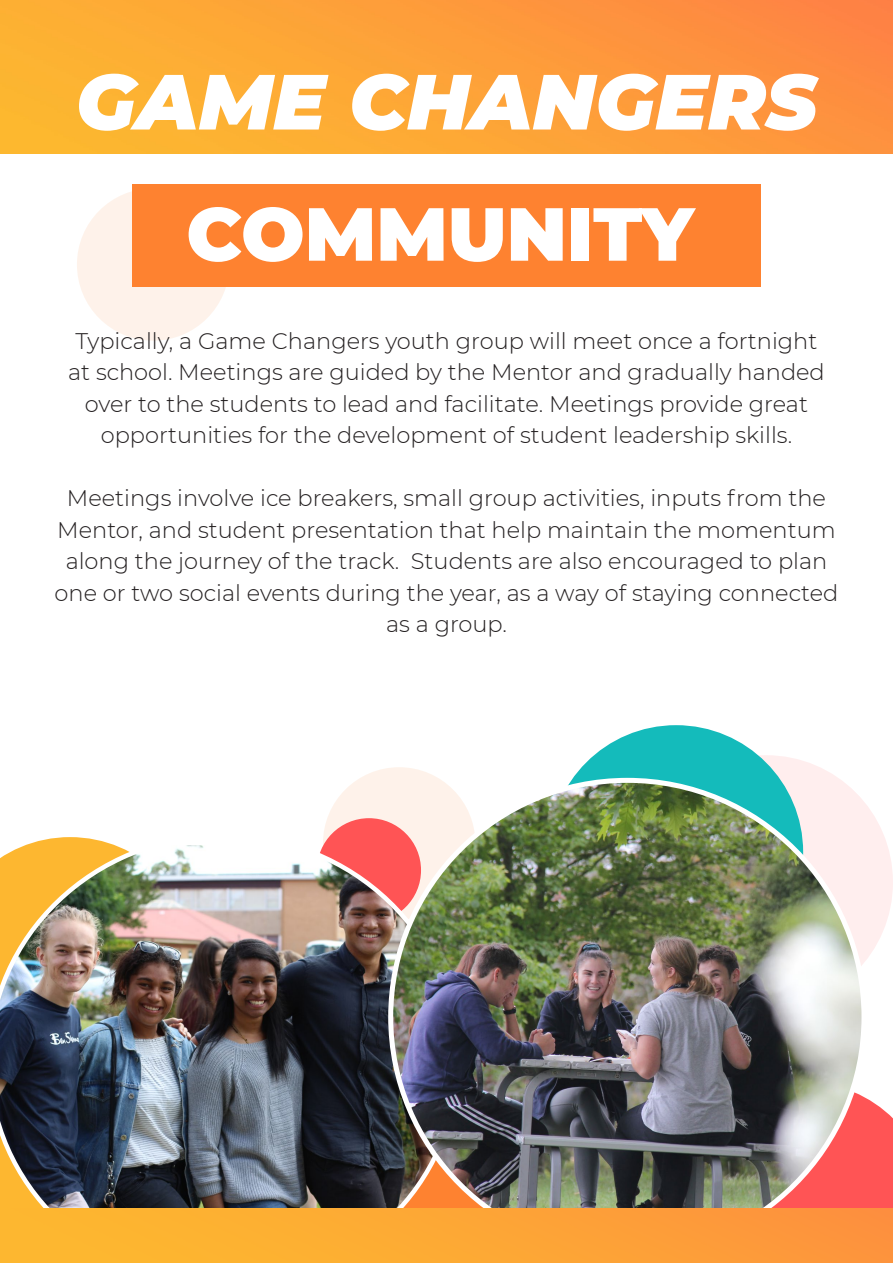
<style>
.page{position:relative;width:893px;height:1263px;background:#fff}
.page>*{position:absolute;margin:0;border:0;box-sizing:border-box;transform-origin:0 0}
.Game_Changers_Body{font:italic 900 78px "Montserrat";color:#fff}
.t1{font:900 75px "Montserrat";color:#fff}
.Game_Changers_Body-2{font:300 22.5px/31.5px "Montserrat";color:#231f20;text-align:center}
</style>
<div class="page">
<svg style="left:864px;top:1097px;width:29px;height:112px"></svg>
<div style="left:323px;top:767px;width:152px;height:153px;background:#fef2ea;border-radius:50%"></div>
<div style="left:77px;top:188px;width:152px;height:153px;background:#fef2ea;border-radius:50%"></div>
<div style="left:317px;top:818px;width:104px;height:104px;background:#ff5455;border-radius:50%"></div>
<div style="left:639px;top:755px;width:254px;height:254px;background:#fee;border-radius:50%"></div>
<div style="left:549px;top:725px;width:254px;height:254px;background:#14bbbb;border-radius:50%"></div>
<img style="left:0;top:0;width:893px;height:153px">
<div style="left:132px;top:184px;width:629px;height:102px;background:#fe8230"></div>
<img style="left:0;top:833px;width:391px;height:376px">
<img style="left:391px;top:780px;width:473px;height:429px">
<img style="left:0;top:1209px;width:893px;height:54px">
<p class="Game_Changers_Body" style="left:76px;top:43px;width:743px">GAME CHANGERS</p>
<p class="t1" style="left:186px;top:178px;width:509px">COMMUNITY</p>
<p class="Game_Changers_Body-2" style="left:68px;top:324px;width:758px">Typically, a Game Changers youth group will meet once a fortnight at school. Meetings are guided by the Mentor and gradually handed over to the students to lead and facilitate. Meetings provide great opportunities for the development of student leadership skills.</p>
<p class="Game_Changers_Body-2" style="left:55px;top:482px;width:785px">Meetings involve ice breakers, small group activities, inputs from the Mentor, and student presentation that help maintain the momentum along the journey of the track. Students are also encouraged to plan one or two social events during the year, as a way of staying connected as a group.</p>
</div>
